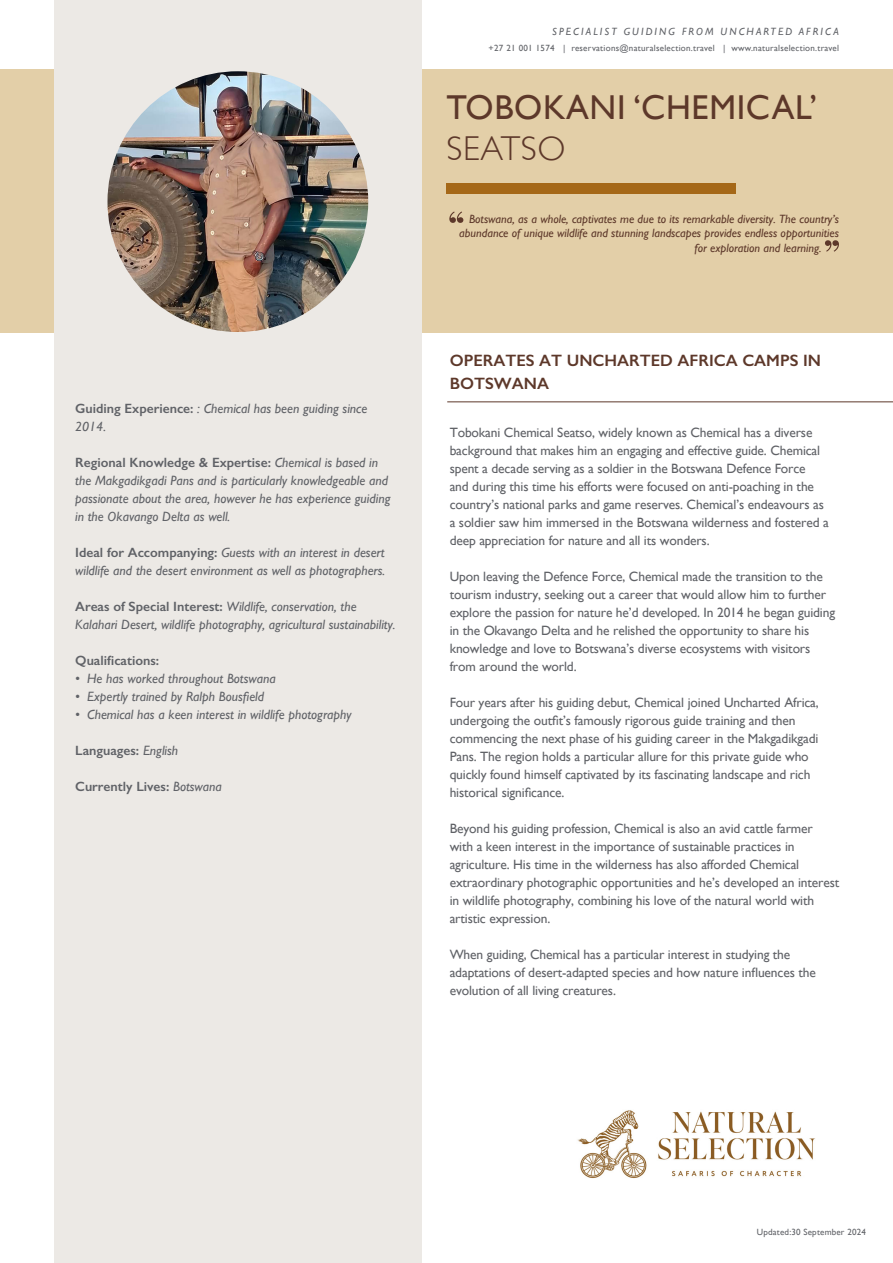
<style>
.page{position:relative;width:893px;height:1263px;background:#fff}
.page>*{position:absolute;margin:0;border:0;box-sizing:border-box;transform-origin:0 0}
.t1{font:34.5px "Gill Sans";letter-spacing:.02em;color:#5d382a}
.t2{font:300 34.5px "Gill Sans";letter-spacing:.02em;color:#5d382a}
.t3{font:600 16.5px/22.5px "Gill Sans";color:#5d382a}
.t4{font:13.5px/18px "Gill Sans";letter-spacing:-.01em;color:#606267}
.t5{font:italic 13.5px/18px "Gill Sans";color:#606267}
.t6{font:600 13.5px "Gill Sans";color:#606267}
.t7{font:italic 12px "Gill Sans";color:#5d382a}
.t8{font:italic 10.5px "Gill Sans";letter-spacing:.2em;color:#606267}
.t9{font:9px "Gill Sans";letter-spacing:.03em;color:#606267}
.s1{font-weight:600;font-style:normal}
.s2{font-weight:400;font-style:italic}
</style>
<div class="page">
<div style="left:0;top:69px;width:893px;height:264px;background:#e3cfa8"></div>
<div style="left:54px;top:0;width:368px;height:1263px;background:#ece9e5"></div>
<img style="left:577px;top:1110px;width:238px;height:68px">
<svg style="left:449px;top:211px;width:14px;height:12px"></svg>
<svg style="left:825px;top:240px;width:14px;height:12px"></svg>
<img style="left:107px;top:71px;width:261px;height:261px;border-radius:130px">
<div style="left:446px;top:183px;width:290px;height:11px;background:#a56818"></div>
<hr style="left:447px;top:402px;width:446px;height:1px;background:#5d382a">
<p class="t5" style="left:75px;top:399px;width:294px"><span class="s1">Guiding Experience:</span> : Chemical has been guiding since<br>2014.</p>
<p class="t5" style="left:75px;top:453px;width:317px"><span class="s1">Regional Knowledge &amp; Expertise:</span> Chemical is based in the Makgadikgadi Pans and is particularly knowledgeable and passionate about the area, however he has experience guiding in the Okavango Delta as well.</p>
<p class="t5" style="left:75px;top:543px;width:312px"><span class="s1">Ideal for Accompanying:</span> Guests with an interest in desert wildlife and the desert environment as well as photographers.</p>
<p class="t5" style="left:75px;top:597px;width:322px"><span class="s1">Areas of Special Interest:</span> Wildlife, conservation, the<br>Kalahari Desert, wildlife photography, agricultural sustainability.</p>
<p class="t6" style="left:75px;top:652px;width:86px">Qualifications:</p>
<p class="t5" style="left:75px;top:669px;width:202px">• He has worked throughout Botswana</p>
<p class="t5" style="left:75px;top:687px;width:190px">• Expertly trained by Ralph Bousfield</p>
<p class="t5" style="left:75px;top:705px;width:278px">• Chemical has a keen interest in wildlife photography</p>
<p class="t6" style="left:75px;top:742px;width:104px">Languages: <span class="s2">English</span></p>
<p class="t6" style="left:75px;top:778px;width:148px">Currently Lives: <span class="s2">Botswana</span></p>
<p class="t8" style="left:552px;top:26px;width:288px">SPECIALIST GUIDING FROM UNCHARTED AFRICA</p>
<p class="t9" style="left:489px;top:43px;width:352px">+27 21 001 1574 | reservations@naturalselection.travel | www.naturalselection.travel</p>
<p class="t1" style="left:446px;top:87px;width:372px">TOBOKANI ‘CHEMICAL’</p>
<p class="t2" style="left:446px;top:122px;width:121px">SEATSO</p>
<p class="t7" style="left:469px;top:212px;width:371px">Botswana, as a whole, captivates me due to its remarkable diversity. The country’s</p>
<p class="t7" style="left:459px;top:226px;width:381px">abundance of unique wildlife and stunning landscapes provides endless opportunities</p>
<p class="t7" style="left:694px;top:241px;width:129px">for exploration and learning.</p>
<p class="t3" style="left:450px;top:349px;width:373px">OPERATES AT UNCHARTED AFRICA CAMPS IN<br>BOTSWANA</p>
<p class="t4" style="left:450px;top:423px;width:381px">Tobokani Chemical Seatso, widely known as Chemical has a diverse background that makes him an engaging and effective guide. Chemical spent a decade serving as a soldier in the Botswana Defence Force<br>and during this time his efforts were focused on anti-poaching in the country’s national parks and game reserves. Chemical’s endeavours as a soldier saw him immersed in the Botswana wilderness and fostered a deep appreciation for nature and all its wonders.</p>
<p class="t4" style="left:450px;top:567px;width:387px">Upon leaving the Defence Force, Chemical made the transition to the tourism industry, seeking out a career that would allow him to further explore the passion for nature he’d developed. In 2014 he began guiding in the Okavango Delta and he relished the opportunity to share his knowledge and love to Botswana’s diverse ecosystems with visitors from around the world.</p>
<p class="t4" style="left:450px;top:693px;width:371px">Four years after his guiding debut, Chemical joined Uncharted Africa, undergoing the outfit’s famously rigorous guide training and then commencing the next phase of his guiding career in the Makgadikgadi Pans. The region holds a particular allure for this private guide who quickly found himself captivated by its fascinating landscape and rich historical significance.</p>
<p class="t4" style="left:450px;top:819px;width:391px">Beyond his guiding profession, Chemical is also an avid cattle farmer with a keen interest in the importance of sustainable practices in agriculture. His time in the wilderness has also afforded Chemical extraordinary photographic opportunities and he’s developed an interest in wildlife photography, combining his love of the natural world with artistic expression.</p>
<p class="t4" style="left:450px;top:945px;width:368px">When guiding, Chemical has a particular interest in studying the adaptations of desert-adapted species and how nature influences the evolution of all living creatures.</p>
<p class="t9" style="left:757px;top:1227px;width:111px">Updated:30 September 2024</p>
</div>
